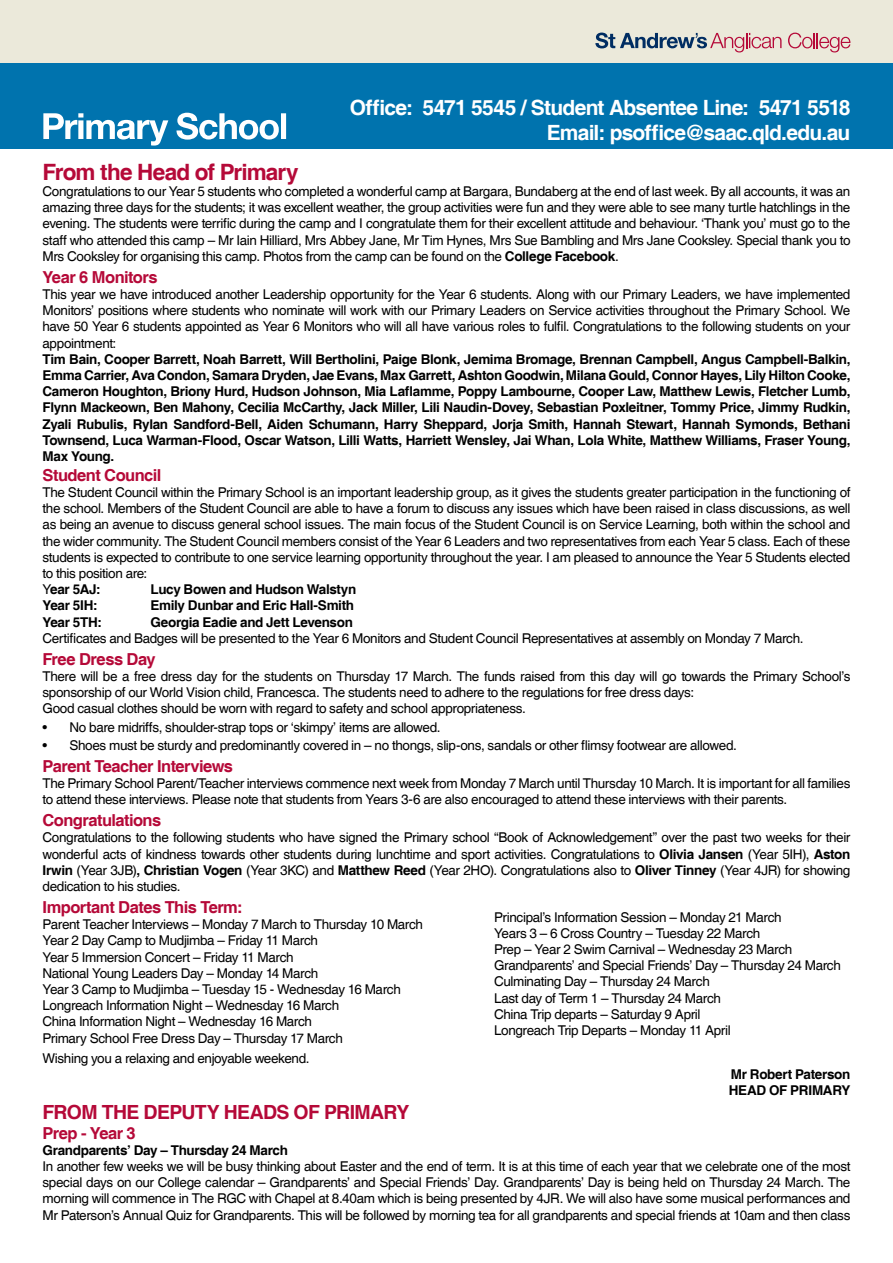
<style>
.page{position:relative;width:893px;height:1263px;background:#fff}
.page>*{position:absolute;margin:0;border:0;box-sizing:border-box;transform-origin:0 0}
.t1{font:700 22.5px "Helvetica";letter-spacing:-.035em;color:#b50938}
.t2{font:700 21px/25.2px "Helvetica";letter-spacing:-.035em;color:#fff;text-align:right}
.t3{font:700 19.5px "Helvetica";letter-spacing:-.035em;color:#b50938}
.t4{font:700 16.5px "Helvetica";letter-spacing:-.03em;color:#b50938}
.t5{font:13.5px/16.2px "Helvetica";letter-spacing:-.025em;color:#000}
.t6{font:700 13.5px/16.2px "Helvetica";letter-spacing:-.025em;color:#000;text-align:justify}
.s1{font-weight:700}
</style>
<div class="page">
<div style="left:0;top:0;width:893px;height:64px;background:#ebe9da"></div>
<svg style="left:595px;top:33px;width:186px;height:19px"></svg>
<svg style="left:788px;top:33px;width:62px;height:19px"></svg>
<div style="left:0;top:64px;width:893px;height:85px;background:#0073ae"></div>
<svg style="left:43px;top:113px;width:243px;height:33px"></svg>
<h2 class="t2" style="left:350px;top:96px;width:502px">Office: 5471 5545 / Student Absentee Line: 5471 5518<br>Email: psoffice@saac.qld.edu.au</h2>
<h1 class="t1" style="left:43px;top:158px;width:258px">From the Head of Primary</h1>
<p class="t5" style="left:43px;top:184px;width:809px;text-align:justify">Congratulations to our Year 5 students who completed a wonderful camp at Bargara, Bundaberg at the end of last week. By all accounts, it was an amazing three days for the students; it was excellent weather, the group activities were fun and they were able to see many turtle hatchlings in the evening. The students were terrific during the camp and I congratulate them for their excellent attitude and behaviour. ‘Thank you’ must go to the staff who attended this camp – Mr Iain Hilliard, Mrs Abbey Jane, Mr Tim Hynes, Mrs Sue Bambling and Mrs Jane Cooksley. Special thank you to Mrs Cooksley for organising this camp. Photos from the camp can be found on the <span class="s1">College Facebook</span>.</p>
<p class="t4" style="left:43px;top:267px;width:117px">Year 6 Monitors</p>
<p class="t5" style="left:43px;top:287px;width:809px;text-align:justify">This year we have introduced another Leadership opportunity for the Year 6 students. Along with our Primary Leaders, we have implemented Monitors’ positions where students who nominate will work with our Primary Leaders on Service activities throughout the Primary School. We have 50 Year 6 students appointed as Year 6 Monitors who will all have various roles to fulfil. Congratulations to the following students on your appointment:</p>
<p class="t6" style="left:43px;top:351px;width:809px">Tim Bain, Cooper Barrett, Noah Barrett, Will Bertholini, Paige Blonk, Jemima Bromage, Brennan Campbell, Angus Campbell-Balkin, Emma Carrier, Ava Condon, Samara Dryden, Jae Evans, Max Garrett, Ashton Goodwin, Milana Gould, Connor Hayes, Lily Hilton Cooke, Cameron Houghton, Briony Hurd, Hudson Johnson, Mia Laflamme, Poppy Lambourne, Cooper Law, Matthew Lewis, Fletcher Lumb, Flynn Mackeown, Ben Mahony, Cecilia McCarthy, Jack Miller, Lili Naudin-Dovey, Sebastian Poxleitner, Tommy Price, Jimmy Rudkin, Zyali Rubulis, Rylan Sandford-Bell, Aiden Schumann, Harry Sheppard, Jorja Smith, Hannah Stewart, Hannah Symonds, Bethani Townsend, Luca Warman-Flood, Oscar Watson, Lilli Watts, Harriett Wensley, Jai Whan, Lola White, Matthew Williams, Fraser Young, Max Young.</p>
<p class="t4" style="left:43px;top:465px;width:120px">Student Council</p>
<p class="t5" style="left:43px;top:485px;width:809px">The Student Council within the Primary School is an important leadership group, as it gives the students greater participation in the functioning of the school. Members of the Student Council are able to have a forum to discuss any issues which have been raised in class discussions, as well as being an avenue to discuss general school issues. The main focus of the Student Council is on Service Learning, both within the school and the wider community. The Student Council members consist of the Year 6 Leaders and two representatives from each Year 5 class. Each of these students is expected to contribute to one service learning opportunity throughout the year. I am pleased to announce the Year 5 Students elected to this position are:<br>Y<span class="s1">ear 5AJ:</span></p>
<p class="t6" style="left:151px;top:582px;width:207px">Lucy Bowen and Hudson Walstyn</p>
<p class="t6" style="left:43px;top:598px;width:57px">Year 5IH:</p>
<p class="t6" style="left:151px;top:598px;width:205px">Emily Dunbar and Eric Hall-Smith</p>
<p class="t6" style="left:43px;top:614px;width:61px">Year 5TH:</p>
<p class="t6" style="left:151px;top:614px;width:204px">Georgia Eadie and Jett Levenson</p>
<p class="t5" style="left:43px;top:630px;width:762px">Certificates and Badges will be presented to the Year 6 Monitors and Student Council Representatives at assembly on Monday 7 March.</p>
<p class="t4" style="left:43px;top:649px;width:115px">Free Dress Day</p>
<p class="t5" style="left:43px;top:668px;width:809px">There will be a free dress day for the students on Thursday 17 March. The funds raised from this day will go towards the Primary School’s sponsorship of our World Vision child, Francesca. The students need to adhere to the regulations for free dress days:<br>Good casual clothes should be worn with regard to safety and school appropriateness.</p>
<p class="t5" style="left:43px;top:719px;width:399px">• No bare midriffs, shoulder-strap tops or ‘skimpy’ items are allowed.</p>
<p class="t5" style="left:43px;top:737px;width:696px">• Shoes must be sturdy and predominantly covered in – no thongs, slip-ons, sandals or other flimsy footwear are allowed.</p>
<p class="t4" style="left:43px;top:756px;width:192px">Parent Teacher Interviews</p>
<p class="t5" style="left:43px;top:776px;width:809px">The Primary School Parent/Teacher interviews commence next week from Monday 7 March until Thursday 10 March. It is important for all families to attend these interviews. Please note that students from Years 3-6 are also encouraged to attend these interviews with their parents.</p>
<p class="t4" style="left:43px;top:810px;width:120px">Congratulations</p>
<p class="t5" style="left:43px;top:830px;width:809px;text-align:justify">Congratulations to the following students who have signed the Primary school “Book of Acknowledgement” over the past two weeks for their wonderful acts of kindness towards other students during lunchtime and sport activities. Congratulations to <span class="s1">Olivia Jansen</span> (Year 5IH), <span class="s1">Aston Irwin</span> (Year 3JB)<span class="s1">, Christian Vogen</span> (Year 3KC) and <span class="s1">Matthew Reed</span> (Year 2HO). Congratulations also to <span class="s1">Oliver Tinney</span> (Year 4JR) for showing dedication to his studies.</p>
<p class="t4" style="left:43px;top:897px;width:202px">Important Dates This Term:</p>
<p class="t5" style="left:43px;top:917px;width:382px">Parent Teacher Interviews – Monday 7 March to Thursday 10 March Year 2 Day Camp to Mudjimba – Friday 11 March<br>Year 5 Immersion Concert – Friday 11 March<br>National Young Leaders Day – Monday 14 March<br>Year 3 Camp to Mudjimba – Tuesday 15 - Wednesday 16 March Longreach Information Night – Wednesday 16 March<br>China Information Night – Wednesday 16 March<br>Primary School Free Dress Day – Thursday 17 March</p>
<p class="t5" style="left:43px;top:1051px;width:268px">Wishing you a relaxing and enjoyable weekend.</p>
<p class="t6" style="left:729px;top:1067px;width:123px">Mr Robert Paterson<br>HEAD OF PRIMARY</p>
<h3 class="t3" style="left:43px;top:1100px;width:368px">FROM THE DEPUTY HEADS OF PRIMARY</h3>
<p class="t4" style="left:43px;top:1123px;width:95px">Prep - Year 3</p>
<p class="t6" style="left:43px;top:1143px;width:247px">Grandparents’ Day – Thursday 24 March</p>
<p class="t5" style="left:43px;top:1159px;width:809px;text-align:justify">In another few weeks we will be busy thinking about Easter and the end of term. It is at this time of each year that we celebrate one of the most special days on our College calendar – Grandparents’ and Special Friends’ Day. Grandparents’ Day is being held on Thursday 24 March. The morning will commence in The RGC with Chapel at 8.40am which is being presented by 4JR. We will also have some musical performances and Mr Paterson’s Annual Quiz for Grandparents. This will be followed by morning tea for all grandparents and special friends at 10am and then class</p>
<p class="t5" style="left:494px;top:909px;width:348px">Principal’s Information Session – Monday 21 March<br>Years 3 – 6 Cross Country – Tuesday 22 March<br>Prep – Year 2 Swim Carnival – Wednesday 23 March Grandparents’ and Special Friends’ Day – Thursday 24 March Culminating Day – Thursday 24 March<br>Last day of Term 1 – Thursday 24 March<br>China Trip departs – Saturday 9 April<br>Longreach Trip Departs – Monday 11 April</p>
</div>
